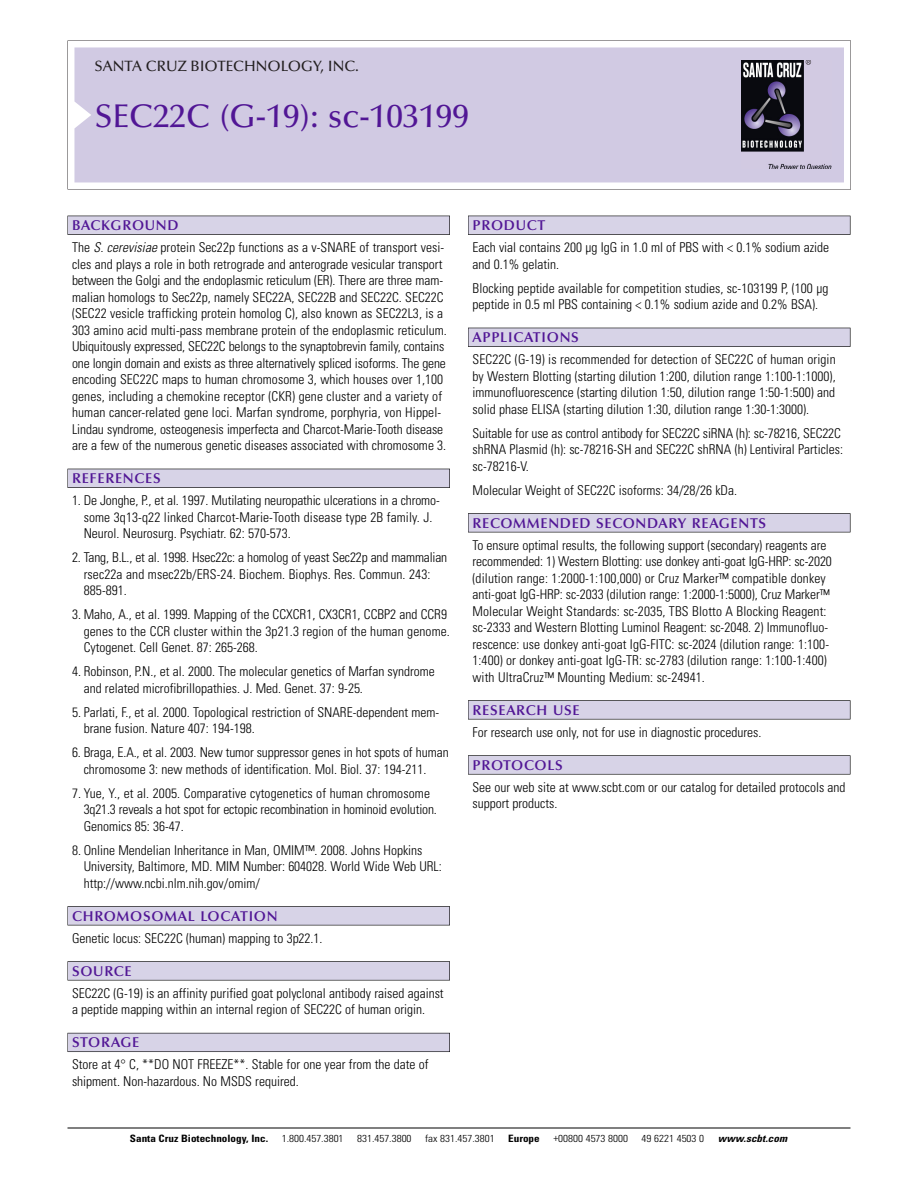
<style>
.page{position:relative;width:918px;height:1188px;background:#fff}
.page>*{position:absolute;margin:0;border:0;box-sizing:border-box;transform-origin:0 0}
.t1{font:500 33px "Optima";color:#511695}
.t2{font:500 15px "Optima";color:#231f20}
.t3{font:600 14.25px "Optima";letter-spacing:.05em;color:#511695}
.t4{font:300 condensed 13.5px/16.5px "Univers";color:#000}
.t5{font:300 condensed 10.2px "Univers";color:#000;scale:1.1 1}
.t6{font:700 condensed 10.2px "Univers";color:#000;scale:1.1 1}
.t7{font:italic 700 condensed 10.2px "Univers";letter-spacing:.005em;color:#000;scale:1.1 1}
.s1{font-style:italic}
</style>
<div class="page">
<svg style="left:68px;top:40px;width:783px;height:149px"></svg>
<div style="left:74px;top:47px;width:770px;height:135px;background:#d1cae3"></div>
<img style="left:741px;top:60px;width:90px;height:108px">
<div style="left:68px;top:216px;width:382px;height:19px;background:#525155"></div>
<div style="left:68px;top:216px;width:381px;height:18px;background:#d7d3e7"></div>
<div style="left:68px;top:469px;width:382px;height:19px;background:#515055"></div>
<div style="left:68px;top:469px;width:381px;height:18px;background:#d7d3e7"></div>
<div style="left:68px;top:906px;width:382px;height:19px;background:#545357"></div>
<div style="left:68px;top:907px;width:381px;height:18px;background:#d7d3e7"></div>
<div style="left:68px;top:961px;width:382px;height:19px;background:#575759"></div>
<div style="left:68px;top:962px;width:381px;height:18px;background:#d7d3e7"></div>
<div style="left:68px;top:1033px;width:382px;height:19px;background:#5b5a62"></div>
<div style="left:68px;top:1033px;width:381px;height:18px;background:#d7d3e7"></div>
<div style="left:468px;top:216px;width:382px;height:19px;background:#525155"></div>
<div style="left:468px;top:216px;width:382px;height:18px;background:#d7d3e7"></div>
<div style="left:468px;top:328px;width:382px;height:19px;background:#515055"></div>
<div style="left:468px;top:328px;width:382px;height:18px;background:#d7d3e7"></div>
<div style="left:468px;top:513px;width:382px;height:19px;background:#545357"></div>
<div style="left:468px;top:514px;width:382px;height:18px;background:#d7d3e7"></div>
<div style="left:468px;top:700px;width:382px;height:19px;background:#575759"></div>
<div style="left:468px;top:701px;width:382px;height:18px;background:#d7d3e7"></div>
<svg style="left:468px;top:755px;width:382px;height:20px"></svg>
<div style="left:468px;top:756px;width:382px;height:18px;background:#d7d3e7"></div>
<hr style="left:68px;top:1128px;width:782px;height:1px;background:#000">
<p class="t2" style="left:94px;top:61px;width:266px">SANTA CRUZ BIOTECHNOLOGY, INC.</p>
<h1 class="t1" style="left:94px;top:103px;width:376px">SEC22C (G-19): sc-103199</h1>
<p class="t3" style="left:72px;top:219px;width:108px">BACKGROUND</p>
<p class="t4" style="left:72px;top:240px;width:376px">The <span class="s1">S. cerevisiae</span> protein Sec22p functions as a v-SNARE of transport vesi&shy;cles and plays a role in both retrograde and anterograde vesicular transport between the Golgi and the endoplasmic reticulum (ER). There are three mam&shy;malian homologs to Sec22p, namely SEC22A, SEC22B and SEC22C. SEC22C (SEC22 vesicle trafficking protein homolog C), also known as SEC22L3, is a 303 amino acid multi-pass membrane protein of the endoplasmic reticulum.<br>Ubiquitously expressed, SEC22C belongs to the synaptobrevin family, contains one longin domain and exists as three alternatively spliced isoforms. The gene encoding SEC22C maps to human chromosome 3, which houses over 1,100 genes, including a chemokine receptor (CKR) gene cluster and a variety of human cancer-related gene loci. Marfan syndrome, porphyria, von Hippel-Lindau syndrome, osteogenesis imperfecta and Charcot-Marie-Tooth disease are a few of the numerous genetic diseases associated with chromosome 3.</p>
<p class="t3" style="left:72px;top:473px;width:90px">REFERENCES</p>
<p class="t4" style="left:84px;top:493px;width:358px;text-indent:-12px">1. De Jonghe, P., et al. 1997. Mutilating neuropathic ulcerations in a chromo&shy;some 3q13-q22 linked Charcot-Marie-Tooth disease type 2B family. J.<br>Neurol. Neurosurg. Psychiatr. 62: 570-573.</p>
<p class="t4" style="left:84px;top:550px;width:365px;text-indent:-12px">2. Tang, B.L., et al. 1998. Hsec22c: a homolog of yeast Sec22p and mammalian rsec22a and msec22b/ERS-24. Biochem. Biophys. Res. Commun. 243:<br>885-891.</p>
<p class="t4" style="left:84px;top:607px;width:368px;text-indent:-12px">3. Maho, A., et al. 1999. Mapping of the CCXCR1, CX3CR1, CCBP2 and CCR9 genes to the CCR cluster within the 3p21.3 region of the human genome.<br>Cytogenet. Cell Genet. 87: 265-268.</p>
<p class="t4" style="left:84px;top:664px;width:353px;text-indent:-12px">4. Robinson, P.N., et al. 2000. The molecular genetics of Marfan syndrome and related microfibrillopathies. J. Med. Genet. 37: 9-25.</p>
<p class="t4" style="left:84px;top:705px;width:357px;text-indent:-12px">5. Parlati, F., et al. 2000. Topological restriction of SNARE-dependent mem&shy;brane fusion. Nature 407: 194-198.</p>
<p class="t4" style="left:84px;top:745px;width:367px;text-indent:-12px">6. Braga, E.A., et al. 2003. New tumor suppressor genes in hot spots of human chromosome 3: new methods of identification. Mol. Biol. 37: 194-211.</p>
<p class="t4" style="left:84px;top:786px;width:355px;text-indent:-12px">7. Yue, Y., et al. 2005. Comparative cytogenetics of human chromosome<br>3q21.3 reveals a hot spot for ectopic recombination in hominoid evolution.<br>Genomics 85: 36-47.</p>
<p class="t4" style="left:84px;top:843px;width:360px;text-indent:-12px">8. Online Mendelian Inheritance in Man, OMIM™. 2008. Johns Hopkins<br>University, Baltimore, MD. MIM Number: 604028. World Wide Web URL: http://www.ncbi.nlm.nih.gov/omim/</p>
<p class="t3" style="left:72px;top:910px;width:207px">CHROMOSOMAL LOCATION</p>
<p class="t4" style="left:72px;top:931px;width:252px">Genetic locus: SEC22C (human) mapping to 3p22.1.</p>
<p class="t3" style="left:72px;top:965px;width:61px">SOURCE</p>
<p class="t4" style="left:72px;top:986px;width:373px">SEC22C (G-19) is an affinity purified goat polyclonal antibody raised against a peptide mapping within an internal region of SEC22C of human origin.</p>
<p class="t3" style="left:72px;top:1037px;width:69px">STORAGE</p>
<p class="t4" style="left:72px;top:1057px;width:358px">Store at 4° C, **DO NOT FREEZE**. Stable for one year from the date of shipment. Non-hazardous. No MSDS required.</p>
<p class="t3" style="left:473px;top:219px;width:74px">PRODUCT</p>
<p class="t4" style="left:473px;top:240px;width:358px">Each vial contains 200 µg IgG in 1.0 ml of PBS with &lt; 0.1% sodium azide and 0.1% gelatin.</p>
<p class="t4" style="left:473px;top:281px;width:357px">Blocking peptide available for competition studies, sc-103199 P, (100 µg peptide in 0.5 ml PBS containing &lt; 0.1% sodium azide and 0.2% BSA).</p>
<p class="t3" style="left:473px;top:332px;width:108px">APPLICATIONS</p>
<p class="t4" style="left:473px;top:352px;width:365px;text-align:justify">SEC22C (G-19) is recommended for detection of SEC22C of human origin by Western Blotting (starting dilution 1:200, dilution range 1:100-1:1000), immunofluorescence (starting dilution 1:50, dilution range 1:50-1:500) and solid phase ELISA (starting dilution 1:30, dilution range 1:30-1:3000).</p>
<p class="t4" style="left:473px;top:426px;width:372px">Suitable for use as control antibody for SEC22C siRNA (h): sc-78216, SEC22C shRNA Plasmid (h): sc-78216-SH and SEC22C shRNA (h) Lentiviral Particles: sc-78216-V.</p>
<p class="t4" style="left:473px;top:483px;width:266px">Molecular Weight of SEC22C isoforms: 34/28/26 kDa.</p>
<p class="t3" style="left:473px;top:517px;width:295px">RECOMMENDED SECONDARY REAGENTS</p>
<p class="t4" style="left:473px;top:538px;width:361px">To ensure optimal results, the following support (secondary) reagents are recommended: 1) Western Blotting: use donkey anti-goat IgG-HRP: sc-2020 (dilution range: 1:2000-1:100,000) or Cruz Marker™ compatible donkey anti-goat IgG-HRP: sc-2033 (dilution range: 1:2000-1:5000), Cruz Marker™ Molecular Weight Standards: sc-2035, TBS Blotto A Blocking Reagent: sc-2333 and Western Blotting Luminol Reagent: sc-2048. 2) Immunofluo&shy;rescence: use donkey anti-goat IgG-FITC: sc-2024 (dilution range: 1:100- 1:400) or donkey anti-goat IgG-TR: sc-2783 (dilution range: 1:100-1:400) with UltraCruz™ Mounting Medium: sc-24941.</p>
<p class="t3" style="left:473px;top:704px;width:109px">RESEARCH USE</p>
<p class="t4" style="left:473px;top:725px;width:290px">For research use only, not for use in diagnostic procedures.</p>
<p class="t3" style="left:473px;top:759px;width:92px">PROTOCOLS</p>
<p class="t4" style="left:473px;top:780px;width:375px">See our web site at www.scbt.com or our catalog for detailed protocols and support products.</p>
<p class="t6" style="left:130px;top:1135px;width:127px">Santa Cruz Biotechnology, Inc.</p>
<p class="t5" style="left:282px;top:1135px;width:58px">1.800.457.3801</p>
<p class="t5" style="left:357px;top:1135px;width:51px">831.457.3800</p>
<p class="t5" style="left:425px;top:1135px;width:65px">fax 831.457.3801</p>
<p class="t6" style="left:508px;top:1135px;width:30px">Europe</p>
<p class="t5" style="left:553px;top:1135px;width:69px">+00800 4573 8000</p>
<p class="t5" style="left:642px;top:1135px;width:58px">49 6221 4503 0</p>
<p class="t7" style="left:718px;top:1135px;width:64px">www.scbt.com</p>
</div>
